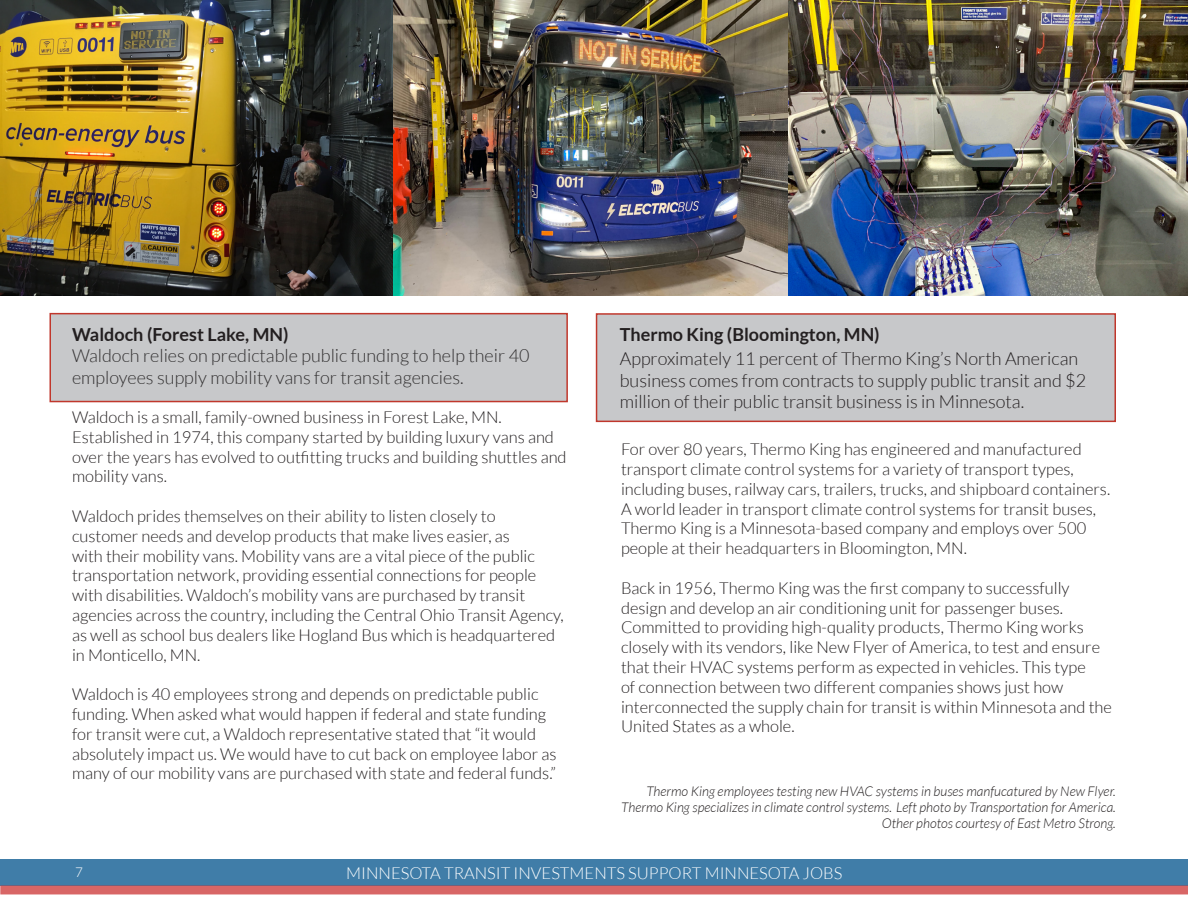
<style>
.page{position:relative;width:1188px;height:918px;background:#fff}
.page>*{position:absolute;margin:0;border:0;box-sizing:border-box;transform-origin:0 0}
.Paragraph_Style_1{font:300 18px/24px "Lato";color:#231f20}
.Paragraph_Style_1-2{font:300 18px/21.6px "Lato";color:#312f30}
.Body_Text{font:300 16.5px/19.8px "Lato";color:#231f20}
.t1{font:300 16.5px "Lato";color:#fff}
.t2{font:italic 300 13.5px/16.2px "Lato";color:#231f20;text-align:right}
.t3{font:300 13.5px "Lato";color:#fff}
.s1{font-weight:700;color:#231f20}
.s2{font-weight:700}
</style>
<div class="page">
<div style="left:0;top:859px;width:1188px;height:26px;background:#407da8"></div>
<div style="left:0;top:885px;width:1188px;height:9px;background:#d86666"></div>
<img style="left:0;top:1px;width:1188px;height:295px">
<div style="left:597px;top:314px;width:518px;height:107px;background:#c7c8ca"></div>
<div style="left:596px;top:313px;width:520px;height:109px;border:2px solid #c0372c"></div>
<div style="left:50px;top:314px;width:517px;height:88px;background:#c7c8ca"></div>
<div style="left:50px;top:313px;width:518px;height:89px;border:2px solid #c0372c"></div>
<p class="Paragraph_Style_1-2" style="left:72px;top:324px;width:459px"><span class="s1">Waldoch (Forest Lake, MN)<br></span>Waldoch relies on predictable public funding to help their 40 employees supply mobility vans for transit agencies.</p>
<p class="Body_Text" style="left:72px;top:407px;width:496px">Waldoch is a small, family-owned business in Forest Lake, MN.<br>Established in 1974, this company started by building luxury vans and over the years has evolved to outfitting trucks and building shuttles and mobility vans.</p>
<p class="Body_Text" style="left:72px;top:506px;width:493px">Waldoch prides themselves on their ability to listen closely to customer needs and develop products that make lives easier, as<br>with their mobility vans. Mobility vans are a vital piece of the public transportation network, providing essential connections for people with disabilities. Waldoch’s mobility vans are purchased by transit agencies across the country, including the Central Ohio Transit Agency, as well as school bus dealers like Hogland Bus which is headquartered in Monticello, MN.</p>
<p class="Body_Text" style="left:72px;top:685px;width:486px">Waldoch is 40 employees strong and depends on predictable public funding. When asked what would happen if federal and state funding for transit were cut, a Waldoch representative stated that “it would absolutely impact us. We would have to cut back on employee labor as many of our mobility vans are purchased with state and federal funds.”</p>
<p class="Paragraph_Style_1" style="left:620px;top:323px;width:460px"><span class="s2">Thermo King (Bloomington, MN)<br></span>Approximately 11 percent of Thermo King’s North American</p>
<p class="Paragraph_Style_1" style="left:620px;top:370px;width:468px;line-height:21.6px">business comes from contracts to supply public transit and $2 million of their public transit business is in Minnesota.</p>
<p class="Body_Text" style="left:621px;top:439px;width:491px">For over 80 years, Thermo King has engineered and manufactured transport climate control systems for a variety of transport types, including buses, railway cars, trailers, trucks, and shipboard containers.<br>A world leader in transport climate control systems for transit buses, Thermo King is a Minnesota-based company and employs over 500 people at their headquarters in Bloomington, MN.</p>
<p class="Body_Text" style="left:621px;top:578px;width:492px">Back in 1956, Thermo King was the first company to successfully design and develop an air conditioning unit for passenger buses.<br>Committed to providing high-quality products, Thermo King works closely with its vendors, like New Flyer of America, to test and ensure that their HVAC systems perform as expected in vehicles. This type<br>of connection between two different companies shows just how interconnected the supply chain for transit is within Minnesota and the United States as a whole.</p>
<p class="t2" style="left:621px;top:783px;width:496px">Thermo King employees testing new HVAC systems in buses manfucatured by New Flyer.<br>Thermo King specializes in climate control systems. Left photo by Transportation for America.<br>Other photos courtesy of East Metro Strong.</p>
<p class="t3" style="left:75px;top:865px;width:9px">7</p>
<p class="t1" style="left:346px;top:864px;width:498px">MINNESOTA TRANSIT INVESTMENTS SUPPORT MINNESOTA JOBS</p>
</div>
